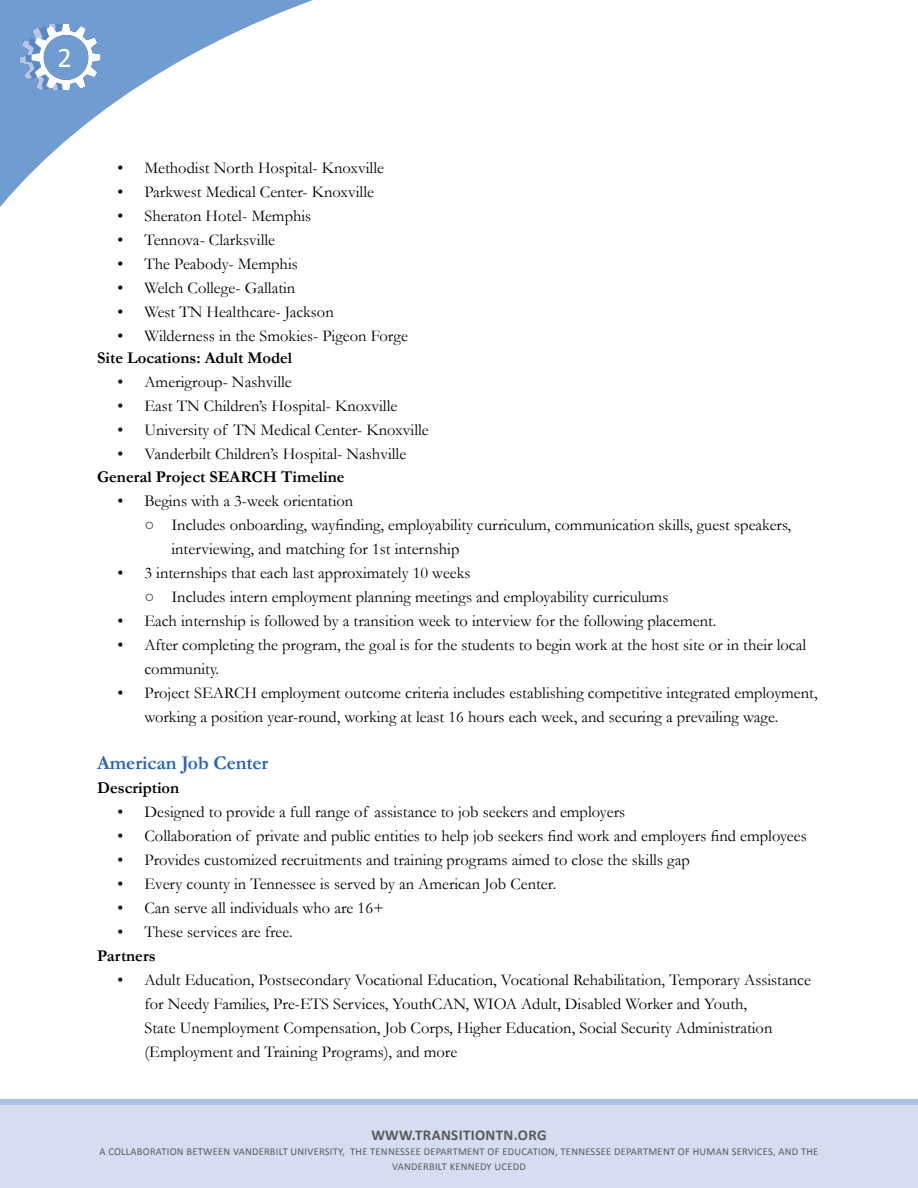
<style>
.page{position:relative;width:918px;height:1188px;background:#fff}
.page>*{position:absolute;margin:0;border:0;box-sizing:border-box;transform-origin:0 0}
.t1{font:28.5px "Calibri";color:#fff}
.Subheader{font:700 19.5px "Garamond";letter-spacing:-.005em;color:#2864b0}
.t2{font:16.5px/24px "Garamond";color:#000}
.Sub-subheader{font:700 16.5px "Garamond";color:#000}
.t3{font:700 15px "Calibri";letter-spacing:.02em;color:#58595b}
.t4{font:10.5px/15px "Calibri";letter-spacing:.02em;color:#58595b;text-align:center}
</style>
<div class="page">
<div style="left:0;top:1099px;width:918px;height:89px;background:#d5def1"></div>
<svg style="left:0;top:0;width:313px;height:207px"></svg>
<img style="left:17px;top:25px;width:87px;height:65px">
<h1 class="t1" style="left:57px;top:40px;width:16px">2</h1>
<p class="t2" style="left:117px;top:155px;width:268px">• Methodist North Hospital- Knoxville</p>
<p class="t2" style="left:117px;top:179px;width:258px">• Parkwest Medical Center- Knoxville</p>
<p class="t2" style="left:117px;top:203px;width:195px">• Sheraton Hotel- Memphis</p>
<p class="t2" style="left:117px;top:227px;width:159px">• Tennova- Clarksville</p>
<p class="t2" style="left:117px;top:251px;width:182px">• The Peabody- Memphis</p>
<p class="t2" style="left:117px;top:275px;width:179px">• Welch College- Gallatin</p>
<p class="t2" style="left:117px;top:299px;width:218px">• West TN Healthcare- Jackson</p>
<p class="t2" style="left:117px;top:323px;width:292px">• Wilderness in the Smokies- Pigeon Forge</p>
<p class="Sub-subheader" style="left:97px;top:347px;width:197px">Site Locations: Adult Model</p>
<p class="t2" style="left:117px;top:370px;width:176px">• Amerigroup- Nashville</p>
<p class="t2" style="left:117px;top:394px;width:281px">• East TN Children’s Hospital- Knoxville</p>
<p class="t2" style="left:117px;top:418px;width:313px">• University of TN Medical Center- Knoxville</p>
<p class="t2" style="left:117px;top:442px;width:290px">• Vanderbilt Children’s Hospital- Nashville</p>
<p class="Sub-subheader" style="left:97px;top:465px;width:249px">General Project SEARCH Timeline</p>
<p class="t2" style="left:117px;top:488px;width:237px">• Begins with a 3-week orientation</p>
<p class="t2" style="left:171px;top:512px;width:621px;text-indent:-27px">○ Includes onboarding, wayfinding, employability curriculum, communication skills, guest speakers, interviewing, and matching for 1st internship</p>
<p class="t2" style="left:117px;top:560px;width:355px">• 3 internships that each last approximately 10 weeks</p>
<p class="t2" style="left:144px;top:584px;width:525px">○ Includes intern employment planning meetings and employability curriculums</p>
<p class="t2" style="left:117px;top:608px;width:601px">• Each internship is followed by a transition week to interview for the following placement.</p>
<p class="t2" style="left:144px;top:632px;width:663px;text-indent:-27px">• After completing the program, the goal is for the students to begin work at the host site or in their local community.</p>
<p class="t2" style="left:144px;top:680px;width:675px;text-indent:-27px">• Project SEARCH employment outcome criteria includes establishing competitive integrated employment, working a position year-round, working at least 16 hours each week, and securing a prevailing wage.</p>
<p class="Subheader" style="left:97px;top:750px;width:173px">American Job Center</p>
<p class="Sub-subheader" style="left:97px;top:777px;width:84px">Description</p>
<p class="t2" style="left:117px;top:800px;width:509px">• Designed to provide a full range of assistance to job seekers and employers</p>
<p class="t2" style="left:117px;top:824px;width:691px">• Collaboration of private and public entities to help job seekers find work and employers find employees</p>
<p class="t2" style="left:117px;top:848px;width:574px">• Provides customized recruitments and training programs aimed to close the skills gap</p>
<p class="t2" style="left:117px;top:872px;width:440px">• Every county in Tennessee is served by an American Job Center.</p>
<p class="t2" style="left:117px;top:896px;width:268px">• Can serve all individuals who are 16+</p>
<p class="t2" style="left:117px;top:920px;width:177px">• These services are free.</p>
<p class="Sub-subheader" style="left:97px;top:945px;width:60px">Partners</p>
<p class="t2" style="left:144px;top:968px;width:668px;text-indent:-27px">• Adult Education, Postsecondary Vocational Education, Vocational Rehabilitation, Temporary Assistance for Needy Families, Pre-ETS Services, YouthCAN, WIOA Adult, Disabled Worker and Youth,<br>State Unemployment Compensation, Job Corps, Higher Education, Social Security Administration (Employment and Training Programs), and more</p>
<p class="t3" style="left:371px;top:1126px;width:177px">WWW.TRANSITIONTN.ORG</p>
<p class="t4" style="left:99px;top:1144px;width:720px">A COLLABORATION BETWEEN VANDERBILT UNIVERSITY, THE TENNESSEE DEPARTMENT OF EDUCATION, TENNESSEE DEPARTMENT OF HUMAN SERVICES, AND THE<br>VANDERBILT KENNEDY UCEDD</p>
</div>
